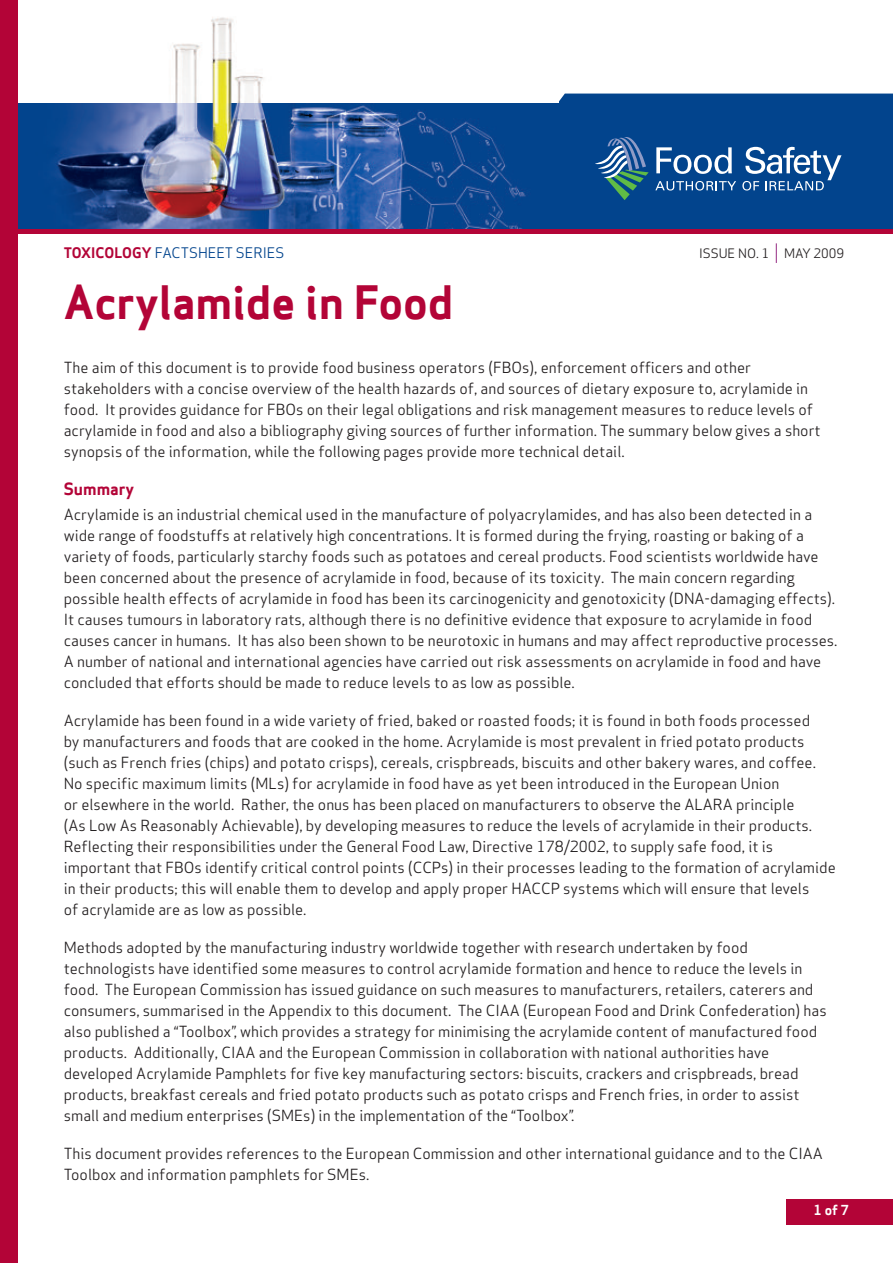
<style>
.page{position:relative;width:893px;height:1263px;background:#fff}
.page>*{position:absolute;margin:0;border:0;box-sizing:border-box;transform-origin:0 0}
.t1{font:45px "Apex Sans Bold T";color:#b30437}
.t2{font:16.5px "Apex Sans Bold T";color:#b30437}
.t3{font:15px/21px "Apex Sans Book T";color:#231f20}
.t4{font:14.25px "Apex Sans Book T";color:#02448d}
.t5{font:13.5px "Apex Sans Bold T";color:#fff}
.t6{font:12.75px "Apex Sans Book T";color:#231f20}
.s1{font-family:"Apex Sans Bold T";color:#b30437}
.s2{font-size:19.2px;color:#850a70}
</style>
<div class="page">
<div style="left:787px;top:1199px;width:106px;height:26px;background:#b30437"></div>
<div style="left:559px;top:94px;width:334px;height:8px;background:#02448d"></div>
<div style="left:0;top:102px;width:893px;height:128px;background:#02448d"></div>
<svg style="left:656px;top:147px;width:76px;height:27px"></svg>
<svg style="left:655px;top:181px;width:81px;height:10px"></svg>
<svg style="left:742px;top:147px;width:99px;height:44px"></svg>
<svg style="left:595px;top:137px;width:54px;height:63px"></svg>
<img style="left:17px;top:102px;width:541px;height:128px">
<hr style="left:0;top:230px;width:893px;height:4px;background:#b30437">
<div style="left:0;top:0;width:17px;height:1263px;background:#b30437"></div>
<p class="t4" style="left:64px;top:243px;width:222px"><span class="s1">TOXICOLOGY</span> FACTSHEET SERIES</p>
<p class="t6" style="left:699px;top:245px;width:147px">ISSUE NO. 1 <span class="s2">|</span> MAY 2009</p>
<h1 class="t1" style="left:64px;top:273px;width:391px">Acrylamide in Food</h1>
<p class="t3" style="left:64px;top:357px;width:758px">The aim of this document is to provide food business operators (FBOs), enforcement officers and other stakeholders with a concise overview of the health hazards of, and sources of dietary exposure to, acrylamide in food. It provides guidance for FBOs on their legal obligations and risk management measures to reduce levels of acrylamide in food and also a bibliography giving sources of further information. The summary below gives a short synopsis of the information, while the following pages provide more technical detail.</p>
<p class="t2" style="left:64px;top:478px;width:72px">Summary</p>
<p class="t3" style="left:64px;top:504px;width:775px">Acrylamide is an industrial chemical used in the manufacture of polyacrylamides, and has also been detected in a wide range of foodstuffs at relatively high concentrations. It is formed during the frying, roasting or baking of a variety of foods, particularly starchy foods such as potatoes and cereal products. Food scientists worldwide have been concerned about the presence of acrylamide in food, because of its toxicity. The main concern regarding possible health effects of acrylamide in food has been its carcinogenicity and genotoxicity (DNA-damaging effects).<br>It causes tumours in laboratory rats, although there is no definitive evidence that exposure to acrylamide in food causes cancer in humans. It has also been shown to be neurotoxic in humans and may affect reproductive processes.<br>A number of national and international agencies have carried out risk assessments on acrylamide in food and have concluded that efforts should be made to reduce levels to as low as possible.</p>
<p class="t3" style="left:64px;top:710px;width:773px">Acrylamide has been found in a wide variety of fried, baked or roasted foods; it is found in both foods processed<br>by manufacturers and foods that are cooked in the home. Acrylamide is most prevalent in fried potato products (such as French fries (chips) and potato crisps), cereals, crispbreads, biscuits and other bakery wares, and coffee.<br>No specific maximum limits (MLs) for acrylamide in food have as yet been introduced in the European Union<br>or elsewhere in the world. Rather, the onus has been placed on manufacturers to observe the ALARA principle<br>(As Low As Reasonably Achievable), by developing measures to reduce the levels of acrylamide in their products.<br>Reflecting their responsibilities under the General Food Law, Directive 178/2002, to supply safe food, it is important that FBOs identify critical control points (CCPs) in their processes leading to the formation of acrylamide in their products; this will enable them to develop and apply proper HACCP systems which will ensure that levels<br>of acrylamide are as low as possible.</p>
<p class="t3" style="left:64px;top:937px;width:764px">Methods adopted by the manufacturing industry worldwide together with research undertaken by food technologists have identified some measures to control acrylamide formation and hence to reduce the levels in food. The European Commission has issued guidance on such measures to manufacturers, retailers, caterers and consumers, summarised in the Appendix to this document. The CIAA (European Food and Drink Confederation) has also published a “Toolbox”, which provides a strategy for minimising the acrylamide content of manufactured food products. Additionally, CIAA and the European Commission in collaboration with national authorities have developed Acrylamide Pamphlets for five key manufacturing sectors: biscuits, crackers and crispbreads, bread products, breakfast cereals and fried potato products such as potato crisps and French fries, in order to assist small and medium enterprises (SMEs) in the implementation of the “Toolbox”.</p>
<p class="t3" style="left:64px;top:1143px;width:761px">This document provides references to the European Commission and other international guidance and to the CIAA<br>Toolbox and information pamphlets for SMEs.</p>
<p class="t5" style="left:814px;top:1201px;width:37px">1of 7</p>
</div>
